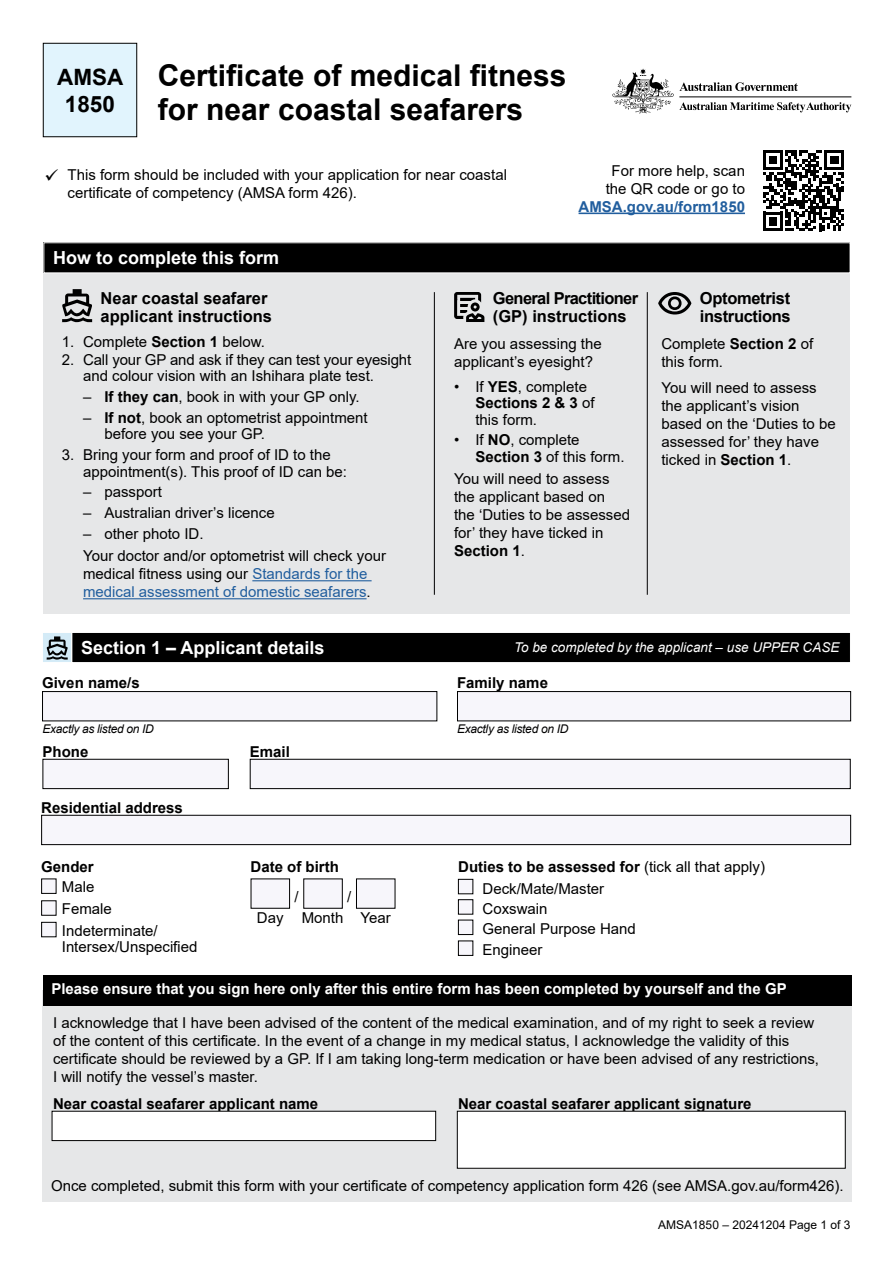
<style>
.page{position:relative;width:893px;height:1263px;background:#fff}
.page>*{position:absolute;margin:0;border:0;box-sizing:border-box;transform-origin:0 0}
.t1{font:700 30px/34.5px "Arial";color:#000}
.t2{font:700 22.5px/27px "Arial";color:#000;text-align:center}
.t3{font:700 18px "Arial";color:#fff}
.t4{font:700 16.5px/18px "Arial";color:#000}
.t5{font:700 16.5px/18px "Arial";letter-spacing:-.04em;color:#000}
.t6{font:700 16.5px/18px "Arial";letter-spacing:-.02em;color:#000}
.t7{font:15px/18px "Arial";color:#000}
.t8{font:700 15px "Arial";color:#000}
.t9{font:700 15px "Arial";color:#fff}
.t10{font:15px/18px "Arial";color:#215e9e}
.t11{font:700 15px "Arial";color:#215e9e}
.t12{font:italic 13.5px "Arial";color:#fff}
.t13{font:italic 12px "Arial";letter-spacing:-.025em;color:#000}
.t14{font:12px "Arial";color:#000}
.s1{font-weight:700}
.s2{color:#000}
.s3{font-style:inherit}
</style>
<div class="page">
<div style="left:43px;top:990px;width:809px;height:212px;background:#e6e7e8"></div>
<div style="left:43px;top:975px;width:809px;height:30px;background:#000"></div>
<div style="left:43px;top:272px;width:807px;height:341px;background:#e6e7e8"></div>
<div style="left:43px;top:43px;width:94px;height:94px;background:#e1f4fd"></div>
<div style="left:43px;top:43px;width:94px;height:94px;border:1px solid #000"></div>
<div style="left:42px;top:632px;width:30px;height:31px;background:#d4ebf7;border:1px solid #fff"></div>
<div style="left:72px;top:632px;width:778px;height:30px;background:#000"></div>
<div style="left:71px;top:632px;width:780px;height:31px;border:1px solid #fff"></div>
<div style="left:43px;top:691px;width:394px;height:30px;background:#f7f6fb"></div>
<div style="left:42px;top:691px;width:395px;height:30px;border:1px solid #000"></div>
<div style="left:457px;top:691px;width:394px;height:30px;background:#f7f6fb"></div>
<div style="left:457px;top:691px;width:394px;height:30px;border:1px solid #000"></div>
<div style="left:250px;top:759px;width:600px;height:30px;background:#f7f6fb"></div>
<div style="left:250px;top:759px;width:600px;height:30px;border:1px solid #000"></div>
<div style="left:42px;top:815px;width:809px;height:30px;background:#f7f6fb"></div>
<div style="left:41px;top:815px;width:810px;height:30px;border:1px solid #000"></div>
<div style="left:43px;top:759px;width:185px;height:30px;background:#f7f6fb"></div>
<div style="left:43px;top:759px;width:186px;height:30px;border:1px solid #000"></div>
<div style="left:251px;top:879px;width:39px;height:29px;background:#f7f6fb"></div>
<div style="left:356px;top:879px;width:39px;height:29px;background:#f7f6fb"></div>
<div style="left:304px;top:879px;width:38px;height:29px;background:#f7f6fb"></div>
<div style="left:458px;top:879px;width:15px;height:15px;background:#f7f6fb"></div>
<div style="left:458px;top:879px;width:15px;height:15px;border:1px solid #000"></div>
<div style="left:458px;top:900px;width:15px;height:14px;background:#f7f6fb"></div>
<div style="left:458px;top:899px;width:15px;height:15px;border:1px solid #000"></div>
<div style="left:458px;top:920px;width:15px;height:14px;background:#f7f6fb"></div>
<div style="left:458px;top:920px;width:15px;height:15px;border:1px solid #000"></div>
<div style="left:458px;top:941px;width:15px;height:14px;background:#f7f6fb"></div>
<div style="left:42px;top:879px;width:14px;height:14px;background:#f7f6fb"></div>
<div style="left:42px;top:901px;width:14px;height:14px;background:#f7f6fb"></div>
<div style="left:42px;top:922px;width:14px;height:15px;background:#f7f6fb"></div>
<div style="left:41px;top:922px;width:15px;height:15px;border:1px solid #000"></div>
<svg style="left:612px;top:69px;width:239px;height:44px"></svg>
<svg style="left:763px;top:150px;width:81px;height:81px"></svg>
<hr style="left:579px;top:213px;width:166px;height:1px;background:#215e9e">
<div style="left:457px;top:1111px;width:388px;height:57px;background:#fff"></div>
<div style="left:52px;top:1111px;width:384px;height:29px;background:#fff"></div>
<div style="left:52px;top:1111px;width:384px;height:30px;border:1px solid #000"></div>
<div style="left:44px;top:243px;width:806px;height:30px;background:#000"></div>
<hr style="left:252px;top:580px;width:120px;height:1px;background:#215e9e">
<hr style="left:83px;top:598px;width:284px;height:1px;background:#215e9e">
<hr style="left:434px;top:292px;width:1px;height:303px;background:#000">
<hr style="left:647px;top:292px;width:1px;height:303px;background:#000">
<svg style="left:454px;top:292px;width:30px;height:30px"></svg>
<svg style="left:62px;top:289px;width:30px;height:33px"></svg>
<svg style="left:658px;top:292px;width:33px;height:22px"></svg>
<svg style="left:46px;top:636px;width:22px;height:23px"></svg>
<h2 class="t2" style="left:57px;top:64px;width:68px">AMSA<br>1850</h2>
<h1 class="t1" style="left:158px;top:58px;width:410px">Certificate of medical fitness for near coastal seafarers</h1>
<p class="t7" style="left:68px;top:166px;width:441px;text-indent:-23px">✓ This form should be included with your application for near coastal certificate of competency (AMSA form 426).</p>
<p class="t7" style="left:606px;top:161px;width:141px;text-align:center">For more help, scan the QR code or go to</p>
<p class="t11" style="left:579px;top:196px;width:168px">AMSA.gov.au/form1850</p>
<p class="t3" style="left:53px;top:245px;width:228px">How to complete this form</p>
<p class="t4" style="left:101px;top:290px;width:173px">Near coastal seafarer applicant instructions</p>
<p class="t7" style="left:62px;top:333px;width:205px">1. Complete <span class="s1">Section 1</span> below.</p>
<p class="t7" style="left:83px;top:351px;width:330px;line-height:16.5px;text-indent:-21px">2. Call your GP and ask if they can test your eyesight and colour vision with an Ishihara plate test.</p>
<p class="t7" style="left:83px;top:388px;width:278px">– <span class="s1">If they can</span>, book in with your GP only.</p>
<p class="t7" style="left:104px;top:409px;width:265px;line-height:16.5px;text-indent:-21px">– <span class="s1">If not</span>, book an optometrist appointment before you see your GP.</p>
<p class="t7" style="left:83px;top:446px;width:266px;line-height:16.5px;text-indent:-21px">3. Bring your form and proof of ID to the appointment(s). This proof of ID can be:</p>
<p class="t7" style="left:83px;top:483px;width:80px">– passport</p>
<p class="t7" style="left:83px;top:504px;width:193px">– Australian driver’s licence</p>
<p class="t7" style="left:83px;top:522px;width:304px;line-height:22.2px">– other photo ID.<br>Your doctor and/or optometrist will check your</p>
<p class="t10" style="left:83px;top:565px;width:289px"><span class="s2">medical fitness using our</span> Standards for the medical assessment of domestic seafarers<span class="s2">.</span></p>
<p class="t5" style="left:493px;top:290px;width:147px">General Practitioner (GP) instructions</p>
<p class="t7" style="left:454px;top:334px;width:149px">Are you assessing the applicant’s eyesight?</p>
<p class="t7" style="left:475px;top:378px;width:121px;line-height:16.5px;text-indent:-21px">• If <span class="s1">YES</span>, complete<br><span class="s1">Sections 2 &amp; 3</span> of this form.</p>
<p class="t7" style="left:475px;top:432px;width:151px;line-height:16.5px;text-indent:-21px">• If <span class="s1">NO</span>, complete<br><span class="s1">Section 3</span> of this form.</p>
<p class="t7" style="left:454px;top:470px;width:177px">You will need to assess the applicant based on<br>the ‘Duties to be assessed for’ they have ticked in<br><span class="s1">Section 1</span>.</p>
<p class="t6" style="left:700px;top:290px;width:92px">Optometrist instructions</p>
<p class="t7" style="left:661px;top:334px;width:153px">Complete <span class="s1">Section 2</span> of this form.</p>
<p class="t7" style="left:661px;top:379px;width:176px">You will need to assess the applicant’s vision based on the ‘Duties to be assessed for’ they have ticked in <span class="s1">Section 1</span>.</p>
<p class="t3" style="left:81px;top:635px;width:245px">Section 1 – Applicant details</p>
<p class="t8" style="left:42px;top:672px;width:99px">Given name/s</p>
<p class="t8" style="left:457px;top:672px;width:92px">Family name</p>
<p class="t12" style="left:514px;top:639px;width:327px">To be completed by the applicant – use UPPER CASE</p>
<p class="t13" style="left:43px;top:721px;width:113px">Exactly as listed on ID</p>
<p class="t13" style="left:457px;top:721px;width:113px">Exactly as listed on ID</p>
<p class="t8" style="left:43px;top:741px;width:47px">Phone</p>
<p class="t8" style="left:41px;top:797px;width:143px">Residential address</p>
<p class="t8" style="left:41px;top:856px;width:54px">Gender</p>
<p class="t7" style="left:62px;top:876px;width:97px;line-height:21.8px">Male<br>Female<br>Indeterminate/</p>
<p class="t7" style="left:62px;top:938px;width:137px">Intersex/Unspecified</p>
<p class="t8" style="left:250px;top:741px;width:42px">Email</p>
<p class="t8" style="left:251px;top:856px;width:90px">Date of birth</p>
<p class="t7" style="left:257px;top:908px;width:136px">Day Month Year</p>
<p class="t7" style="left:295px;top:887px;width:6px">/</p>
<p class="t7" style="left:347px;top:887px;width:6px">/</p>
<p class="t7" style="left:482px;top:856px;width:284px;line-height:20.9px;text-indent:-24px"><span class="s1">Duties to be assessed for</span> (tick all that apply)<br>Deck/Mate/Master<br>Coxswain<br>General Purpose Hand<br>Engineer</p>
<p class="t9" style="left:51px;top:978px;width:737px">Please ensure that you sign here only after this entire form has been completed by yourself and the GP</p>
<p class="t7" style="left:53px;top:1014px;width:767px">I acknowledge that I have been advised of the content of the medical examination, and of my right to seek a review of the content of this certificate. In the event of a change in my medical status, I acknowledge the validity of this certificate should be reviewed by a GP. If I am taking long-term medication or have been advised of any restrictions, I will notify the vessel’s master.</p>
<p class="t8" style="left:53px;top:1093px;width:267px">Near coastal seafarer applicant name</p>
<p class="t8" style="left:458px;top:1093px;width:295px">Near coastal seafarer applicant signature</p>
<p class="t7" style="left:51px;top:1176px;width:794px">Once completed, submit this form with your certificate of competency application form 426 (see AMSA.gov.au/form426).</p>
<p class="t14" style="left:658px;top:1217px;width:194px">AMSA1850 – 2024<span class="s3">1204</span> Page 1 of 3</p>
</div>
